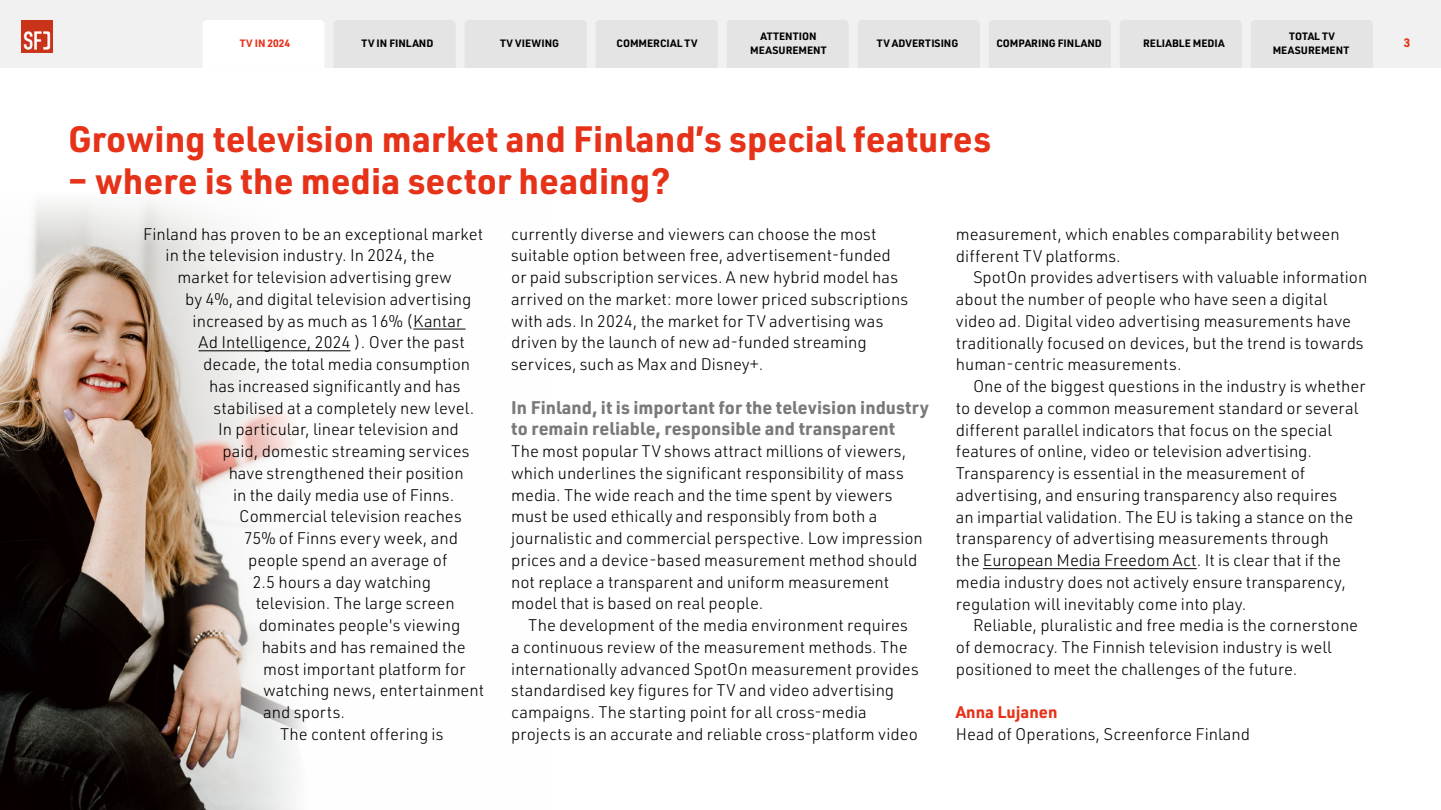
<style>
.page{position:relative;width:1441px;height:810px;background:#fff}
.page>*{position:absolute;margin:0;border:0;box-sizing:border-box;transform-origin:0 0}
.OSION_otsikko{font:700 36px "URWDIN";color:#e63219}
.t1{font:700 18px/21.8px "URWDIN";color:#78797a}
.Lista{font:300 16.5px/21.8px "URWDIN";color:#000}
.Lista-2{font:700 16.5px "URWDIN";color:#e63219}
.t2{font:700 12px "URWDIN";color:#e63212}
.t3{font:700 10.5px/13.5px "URWDIN";color:#000;text-align:center}
.Lähde{font:700 10.5px "URWDIN";color:#e63219}
</style>
<div class="page">
<div style="left:0;top:0;width:1440px;height:68px;background:#f1f1f2"></div>
<img style="left:0;top:279px;width:466px;height:531px">
<svg style="left:30px;top:201px;width:215px;height:78px"></svg>
<div style="left:334px;top:20px;width:121px;height:48px;background:#e4e4e4"></div>
<div style="left:465px;top:20px;width:121px;height:48px;background:#e4e4e4"></div>
<div style="left:596px;top:20px;width:121px;height:48px;background:#e4e4e4"></div>
<div style="left:727px;top:20px;width:121px;height:48px;background:#e4e4e4"></div>
<div style="left:858px;top:20px;width:121px;height:48px;background:#e4e4e4"></div>
<div style="left:989px;top:20px;width:121px;height:48px;background:#e4e4e4"></div>
<div style="left:1251px;top:20px;width:121px;height:48px;background:#e4e4e4"></div>
<div style="left:1120px;top:20px;width:121px;height:48px;background:#e4e4e4"></div>
<img style="left:21px;top:21px;width:31px;height:31px">
<div style="left:203px;top:20px;width:121px;height:48px;background:#fff"></div>
<hr style="left:413px;top:329px;width:52px;height:1px;background:#000">
<hr style="left:199px;top:350px;width:151px;height:1px;background:#000">
<hr style="left:982px;top:568px;width:214px;height:1px;background:#000">
<p class="t3" style="left:361px;top:37px;width:73px">TV IN FINLAND</p>
<p class="t3" style="left:500px;top:37px;width:60px">TV VIEWING</p>
<p class="t3" style="left:616px;top:37px;width:83px">COMMERCIAL TV</p>
<p class="t3" style="left:750px;top:29px;width:78px">ATTENTION<br>MEASUREMENT</p>
<p class="t3" style="left:876px;top:37px;width:83px">TV ADVERTISING</p>
<p class="t3" style="left:996px;top:37px;width:107px">COMPARING FINLAND</p>
<p class="t3" style="left:1142px;top:37px;width:83px">RELIABLE MEDIA</p>
<p class="t3" style="left:1272px;top:29px;width:78px">TOTAL TV<br>MEASUREMENT</p>
<p class="Lähde" style="left:240px;top:36px;width:52px">TV IN 2024</p>
<p class="t2" style="left:1403px;top:35px;width:8px">3</p>
<p class="OSION_otsikko" style="left:68px;top:115px;width:924px">Growing television market and Finland’s special features</p>
<p class="OSION_otsikko" style="left:68px;top:156px;width:604px">– where is the media sector heading?</p>
<p class="Lista" style="left:955px;top:223px;width:385px">measurement, which enables comparability between different TV platforms.</p>
<p class="Lista" style="left:955px;top:266px;width:413px;text-indent:17px">SpotOn provides advertisers with valuable information about the number of people who have seen a digital video ad. Digital video advertising measurements have traditionally focused on devices, but the trend is towards human-centric measurements.</p>
<p class="Lista" style="left:955px;top:375px;width:411px;text-indent:17px">One of the biggest questions in the industry is whether to develop a common measurement standard or several different parallel indicators that focus on the special features of online, video or television advertising.<br>Transparency is essential in the measurement of advertising, and ensuring transparency also requires<br>an impartial validation. The EU is taking a stance on the transparency of advertising measurements through<br>the European Media Freedom Act. It is clear that if the media industry does not actively ensure transparency, regulation will inevitably come into play.</p>
<p class="Lista" style="left:955px;top:614px;width:404px;text-indent:17px">Reliable, pluralistic and free media is the cornerstone of democracy. The Finnish television industry is well positioned to meet the challenges of the future.</p>
<p class="Lista-2" style="left:955px;top:701px;width:103px">Anna Lujanen</p>
<p class="Lista" style="left:955px;top:723px;width:295px">Head of Operations, Screenforce Finland</p>
<p class="Lista" style="left:143px;top:222px;width:341px">Finland has proven to be an exceptional market</p>
<p class="Lista" style="left:166px;top:244px;width:270px">in the television industry. In 2024, the</p>
<p class="Lista" style="left:178px;top:266px;width:276px">market for television advertising grew</p>
<p class="Lista" style="left:185px;top:288px;width:288px">by 4%, and digital television advertising</p>
<p class="Lista" style="left:193px;top:309px;width:271px">increased by as much as 16% (Kantar</p>
<p class="Lista" style="left:199px;top:331px;width:268px">Ad Intelligence, 2024 ). Over the past</p>
<p class="Lista" style="left:203px;top:353px;width:268px">decade, the total media consumption</p>
<p class="Lista" style="left:209px;top:375px;width:253px">has increased significantly and has</p>
<p class="Lista" style="left:214px;top:396px;width:262px">stabilised at a completely new level.</p>
<p class="Lista" style="left:218px;top:418px;width:242px">In particular, linear television and</p>
<p class="Lista" style="left:223px;top:440px;width:248px">paid, domestic streaming services</p>
<p class="Lista" style="left:229px;top:462px;width:236px">have strengthened their position</p>
<p class="Lista" style="left:233px;top:483px;width:222px">in the daily media use of Finns.</p>
<p class="Lista" style="left:239px;top:505px;width:224px">Commercial television reaches</p>
<p class="Lista" style="left:244px;top:527px;width:216px">75% of Finns every week, and</p>
<p class="Lista" style="left:248px;top:549px;width:201px">people spend an average of</p>
<p class="Lista" style="left:253px;top:570px;width:180px">2.5 hours a day watching</p>
<p class="Lista" style="left:256px;top:592px;width:200px">television. The large screen</p>
<p class="Lista" style="left:259px;top:614px;width:203px">dominates people's viewing</p>
<p class="Lista" style="left:262px;top:636px;width:206px">habits and has remained the</p>
<p class="Lista" style="left:263px;top:657px;width:204px">most important platform for</p>
<p class="Lista" style="left:263px;top:679px;width:222px">watching news, entertainment</p>
<p class="Lista" style="left:263px;top:701px;width:84px">and sports.</p>
<p class="Lista" style="left:280px;top:723px;width:165px">The content offering is</p>
<p class="Lista" style="left:511px;top:222px;width:398px">currently diverse and viewers can choose the most suitable option between free, advertisement-funded or paid subscription services. A new hybrid model has arrived on the market: more lower priced subscriptions with ads. In 2024, the market for TV advertising was driven by the launch of new ad-funded streaming services, such as Max and Disney+.</p>
<p class="t1" style="left:511px;top:396px;width:419px">In Finland, it is important for the television industry to remain reliable, responsible and transparent</p>
<p class="Lista" style="left:511px;top:440px;width:413px">The most popular TV shows attract millions of viewers, which underlines the significant responsibility of mass media. The wide reach and the time spent by viewers must be used ethically and responsibly from both a journalistic and commercial perspective. Low impression prices and a device-based measurement method should not replace a transparent and uniform measurement model that is based on real people.</p>
<p class="Lista" style="left:511px;top:614px;width:409px;text-indent:17px">The development of the media environment requires a continuous review of the measurement methods. The internationally advanced SpotOn measurement provides standardised key figures for TV and video advertising campaigns. The starting point for all cross-media projects is an accurate and reliable cross-platform video</p>
</div>
